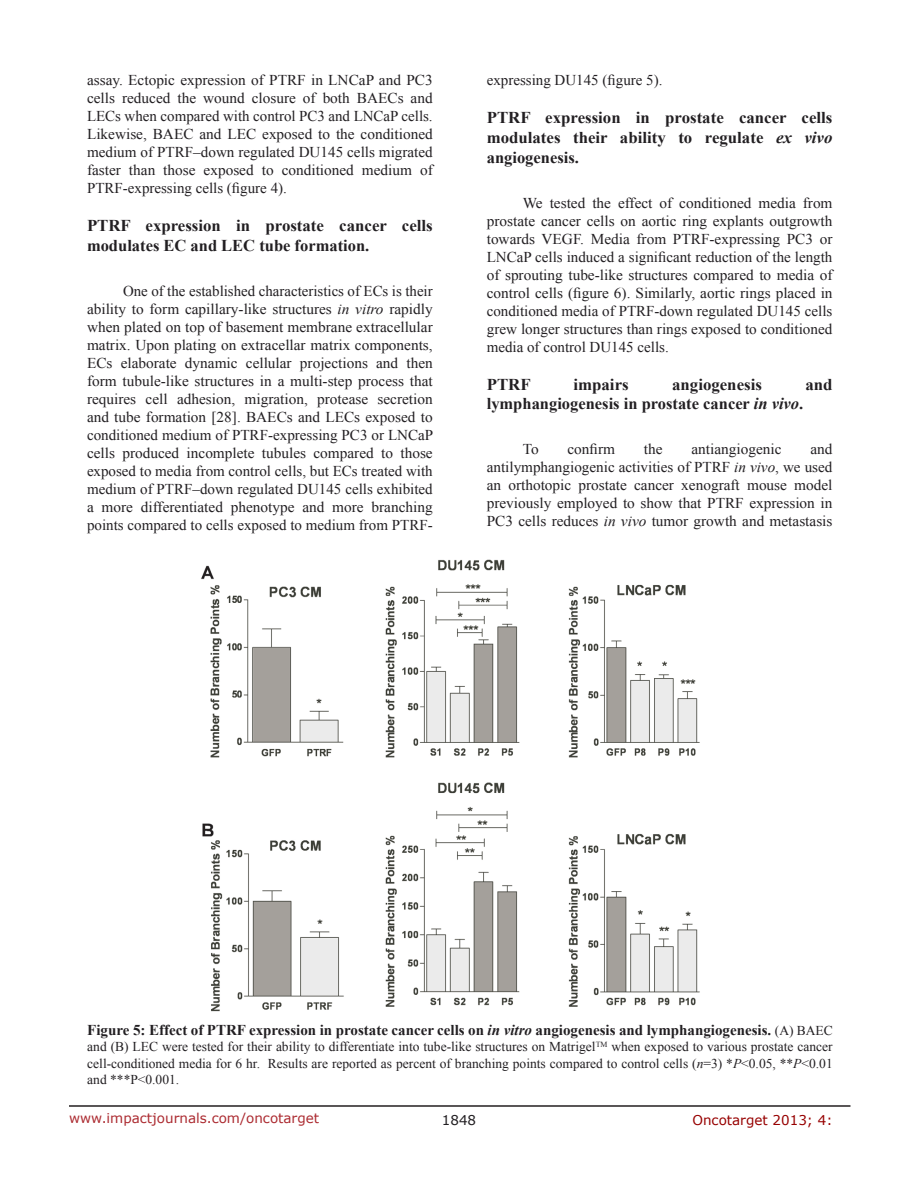
<style>
.page{position:relative;width:918px;height:1188px;background:#fff}
.page>*{position:absolute;margin:0;border:0;box-sizing:border-box;transform-origin:0 0}
.SubHeading{font:700 16.5px/19.8px "Times New Roman";color:#221f22}
.BodyText{font:15px/18px "Times New Roman";color:#221f22;text-align:justify}
.FigureText{font:700 15px "Times New Roman";color:#221f22}
.FigureText-2{font:13.5px/16.2px "Times New Roman";color:#221f22;text-align:justify}
.t1{font:13.5px "Verdana";color:#ac2b31}
.t2{font:13.5px "Verdana";color:#970000}
.t3{font:13.5px "Verdana";color:#221f22}
.s1{font-style:italic}
.s2{font-weight:400;font-size:13.5px}
</style>
<div class="page">
<hr style="left:69px;top:1105px;width:781px;height:2px;background:#231f20">
<img style="left:201px;top:559px;width:499px;height:453px">
<p class="BodyText" style="left:87px;top:71px;width:347px">assay. Ectopic expression of PTRF in LNCaP and PC3 cells reduced the wound closure of both BAECs and LECs when compared with control PC3 and LNCaP cells.<br>Likewise, BAEC and LEC exposed to the conditioned medium of PTRF–down regulated DU145 cells migrated faster than those exposed to conditioned medium of PTRF-expressing cells (figure 4).</p>
<p class="SubHeading" style="left:87px;top:215px;width:347px">PTRF expression in prostate cancer cells modulates EC and LEC tube formation.</p>
<p class="BodyText" style="left:87px;top:282px;width:348px;text-indent:36px">One of the established characteristics of ECs is their ability to form capillary-like structures <span class="s1">in vitro</span> rapidly when plated on top of basement membrane extracellular matrix. Upon plating on extracellar matrix components, ECs elaborate dynamic cellular projections and then form tubule-like structures in a multi-step process that requires cell adhesion, migration, protease secretion and tube formation [28]. BAECs and LECs exposed to conditioned medium of PTRF-expressing PC3 or LNCaP cells produced incomplete tubules compared to those exposed to media from control cells, but ECs treated with medium of PTRF–down regulated DU145 cells exhibited a more differentiated phenotype and more branching points compared to cells exposed to medium from PTRF-</p>
<p class="BodyText" style="left:487px;top:71px;width:177px">expressing DU145 (figure 5).</p>
<p class="SubHeading" style="left:487px;top:107px;width:347px;text-align:justify">PTRF expression in prostate cancer cells modulates their ability to regulate <span class="s1">ex vivo </span>angiogenesis.</p>
<p class="BodyText" style="left:487px;top:193px;width:347px;text-indent:36px">We tested the effect of conditioned media from prostate cancer cells on aortic ring explants outgrowth towards VEGF. Media from PTRF-expressing PC3 or LNCaP cells induced a significant reduction of the length of sprouting tube-like structures compared to media of control cells (figure 6). Similarly, aortic rings placed in conditioned media of PTRF-down regulated DU145 cells grew longer structures than rings exposed to conditioned media of control DU145 cells.</p>
<p class="SubHeading" style="left:487px;top:374px;width:45px">PTRF</p>
<p class="SubHeading" style="left:574px;top:374px;width:57px">impairs</p>
<p class="SubHeading" style="left:672px;top:374px;width:91px">angiogenesis</p>
<p class="SubHeading" style="left:805px;top:374px;width:29px">and</p>
<p class="SubHeading" style="left:487px;top:393px;width:318px">lymphangiogenesis in prostate cancer <span class="s1">in vivo</span>.</p>
<p class="BodyText" style="left:523px;top:440px;width:17px">To</p>
<p class="BodyText" style="left:568px;top:440px;width:49px">confirm</p>
<p class="BodyText" style="left:644px;top:440px;width:20px">the</p>
<p class="BodyText" style="left:691px;top:440px;width:92px">antiangiogenic</p>
<p class="BodyText" style="left:487px;top:440px;width:347px;text-indent:324px">and antilymphangiogenic activities of PTRF <span class="s1">in vivo</span>, we used an orthotopic prostate cancer xenograft mouse model previously employed to show that PTRF expression in PC3 cells reduces <span class="s1">in vivo</span> tumor growth and metastasis</p>
<p class="FigureText" style="left:87px;top:1019px;width:747px">Figure 5: Effect of PTRF expression in prostate cancer cells on <span class="s1">in vitro</span> angiogenesis and lymphangiogenesis. <span class="s2">(A) BAEC</span></p>
<p class="FigureText-2" style="left:87px;top:1038px;width:747px">and (B) LEC were tested for their ability to differentiate into tube-like structures on Matrigel<sup>TM</sup> when exposed to various prostate cancer cell-conditioned media for 6 hr. Results are reported as percent of branching points compared to control cells (<span class="s1">n</span>=3) *<span class="s1">P</span>&lt;0.05, **<span class="s1">P</span>&lt;0.01 and ***P&lt;0.001.</p>
<p class="t1" style="left:69px;top:1109px;width:252px">www.impactjournals.com/oncotarget</p>
<p class="t3" style="left:442px;top:1111px;width:36px">1848</p>
<p class="t2" style="left:692px;top:1111px;width:142px">Oncotarget 2013; 4:</p>
</div>
